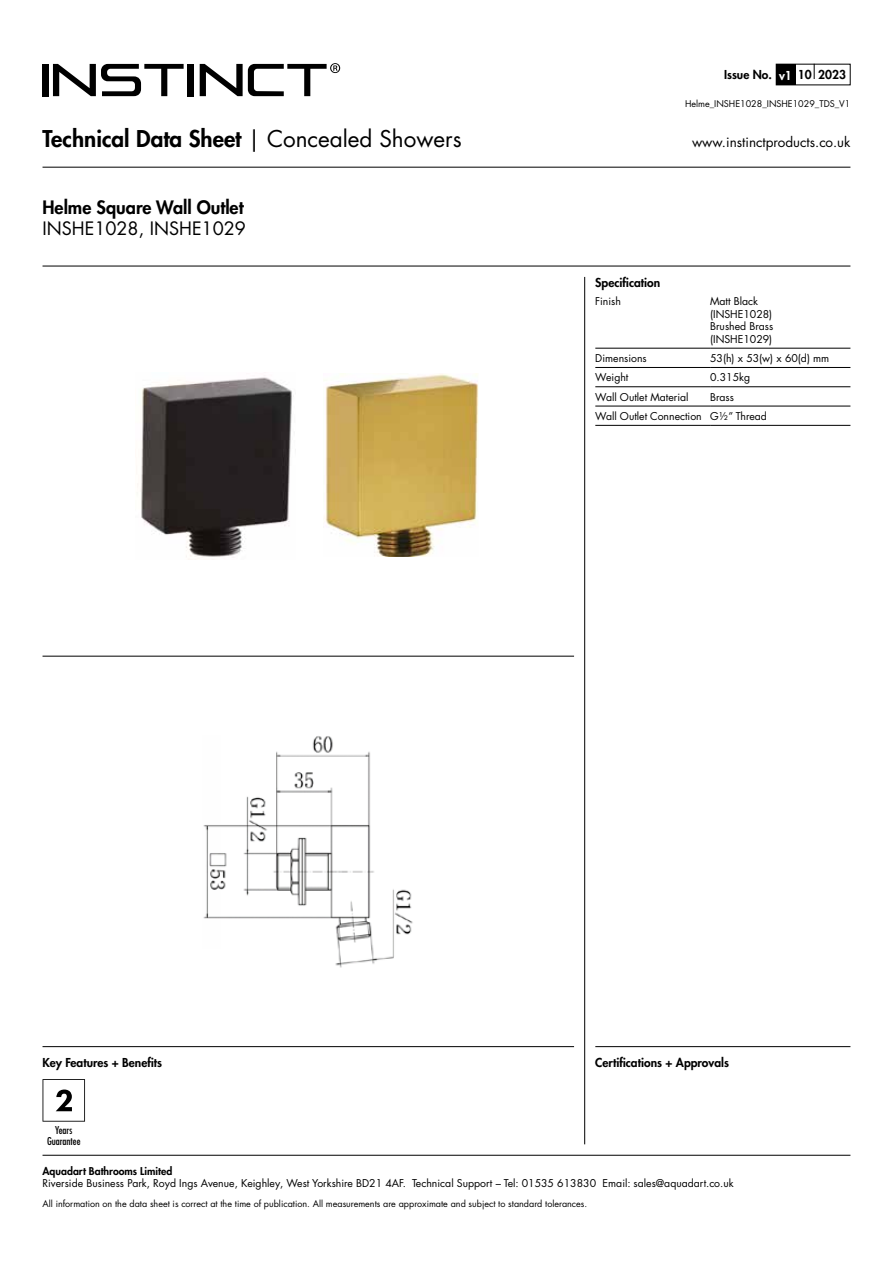
<style>
.page{position:relative;width:893px;height:1263px;background:#fff}
.page>*{position:absolute;margin:0;border:0;box-sizing:border-box;transform-origin:0 0}
.t1{font:800 22.5px "Futura LT Pro";color:#000}
.t2{font:800 18px "Futura LT Pro";color:#000}
.t3{font:18px "Futura LT Pro";color:#000}
.t4{font:13.5px "Futura LT Pro";color:#000}
.t5{font:800 12px "Futura LT Pro";color:#000}
.t6{font:10.5px/12.6px "Futura LT Pro";color:#000}
.t7{font:800 10.5px "Futura LT Pro";color:#000}
.t8{font:500 condensed 10.5px/10.5px "Futura LT Pro";color:#000;text-align:center}
.t9{font:9px "Futura LT Pro";color:#000}
.s1{color:#fff}
.s2{font-weight:400}
</style>
<div class="page">
<div style="left:43px;top:64px;width:6px;height:32px;background:#000"></div>
<div style="left:188px;top:64px;width:6px;height:32px;background:#000"></div>
<svg style="left:200px;top:63px;width:140px;height:33px"></svg>
<svg style="left:53px;top:64px;width:131px;height:32px"></svg>
<div style="left:776px;top:64px;width:19px;height:21px;background:#000"></div>
<svg style="left:814px;top:64px;width:1px;height:15px"></svg>
<hr style="left:43px;top:1155px;width:807px;height:1px;background:#000">
<hr style="left:43px;top:1046px;width:531px;height:1px;background:#000">
<hr style="left:595px;top:1046px;width:255px;height:1px;background:#000">
<hr style="left:43px;top:167px;width:807px;height:1px;background:#000">
<hr style="left:43px;top:266px;width:807px;height:1px;background:#000">
<hr style="left:584px;top:277px;width:1px;height:867px;background:#000">
<svg style="left:43px;top:1079px;width:42px;height:42px"></svg>
<hr style="left:595px;top:348px;width:115px;height:1px;background:#000">
<hr style="left:710px;top:348px;width:140px;height:1px;background:#000">
<hr style="left:595px;top:367px;width:115px;height:1px;background:#000">
<hr style="left:710px;top:367px;width:140px;height:1px;background:#000">
<hr style="left:595px;top:386px;width:115px;height:1px;background:#000">
<hr style="left:710px;top:386px;width:140px;height:1px;background:#000">
<hr style="left:595px;top:406px;width:115px;height:1px;background:#000">
<hr style="left:710px;top:406px;width:140px;height:1px;background:#000">
<hr style="left:595px;top:425px;width:115px;height:1px;background:#000">
<hr style="left:710px;top:425px;width:140px;height:1px;background:#000">
<hr style="left:43px;top:656px;width:531px;height:1px;background:#000">
<img style="left:203px;top:736px;width:210px;height:232px">
<img style="left:137px;top:377px;width:157px;height:183px">
<img style="left:325px;top:373px;width:154px;height:183px">
<p class="t5" style="left:724px;top:66px;width:123px">Issue No. <span class="s1">v1</span> 10 2023</p>
<p class="t9" style="left:685px;top:98px;width:167px">Helme_INSHE1028_INSHE1029_TDS_V1</p>
<h1 class="t1" style="left:43px;top:122px;width:421px">Technical Data Sheet <span class="s2">| Concealed Showers</span></h1>
<p class="t4" style="left:692px;top:132px;width:160px">www.instinctproducts.co.uk</p>
<h2 class="t2" style="left:43px;top:193px;width:203px">Helme Square Wall Outlet</h2>
<h2 class="t3" style="left:43px;top:216px;width:205px">INSHE1028, INSHE1029</h2>
<p class="t5" style="left:595px;top:273px;width:66px">Specification</p>
<p class="t6" style="left:595px;top:295px;width:27px">Finish</p>
<p class="t6" style="left:710px;top:295px;width:65px">Matt Black (INSHE1028)<br>Brushed Brass (INSHE1029)</p>
<p class="t6" style="left:595px;top:352px;width:53px">Dimensions</p>
<p class="t6" style="left:710px;top:352px;width:121px">53(h) x 53(w) x 60(d) mm</p>
<p class="t6" style="left:595px;top:371px;width:35px">Weight</p>
<p class="t6" style="left:710px;top:371px;width:42px">0.315kg</p>
<p class="t6" style="left:595px;top:390px;width:95px">Wall Outlet Material</p>
<p class="t6" style="left:595px;top:387px;width:173px;line-height:19.4px;text-indent:115px">Brass<br>Wall Outlet Connection G½” Thread</p>
<p class="t5" style="left:43px;top:1053px;width:121px">Key Features + Benefits</p>
<p class="t5" style="left:595px;top:1053px;width:135px">Certifications + Approvals</p>
<p class="t8" style="left:47px;top:1125px;width:35px">Years<br>Guarantee</p>
<p class="t7" style="left:43px;top:1163px;width:131px">Aquadart Bathrooms Limited</p>
<p class="t6" style="left:43px;top:1177px;width:693px">Riverside Business Park, Royd Ings Avenue, Keighley, West Yorkshire BD21 4AF. Technical Support – Tel: 01535 613830 Email: sales@aquadart.co.uk</p>
<p class="t9" style="left:43px;top:1197px;width:546px">All information on the data sheet is correct at the time of publication. All measurements are approximate and subject to standard tolerances.</p>
</div>
